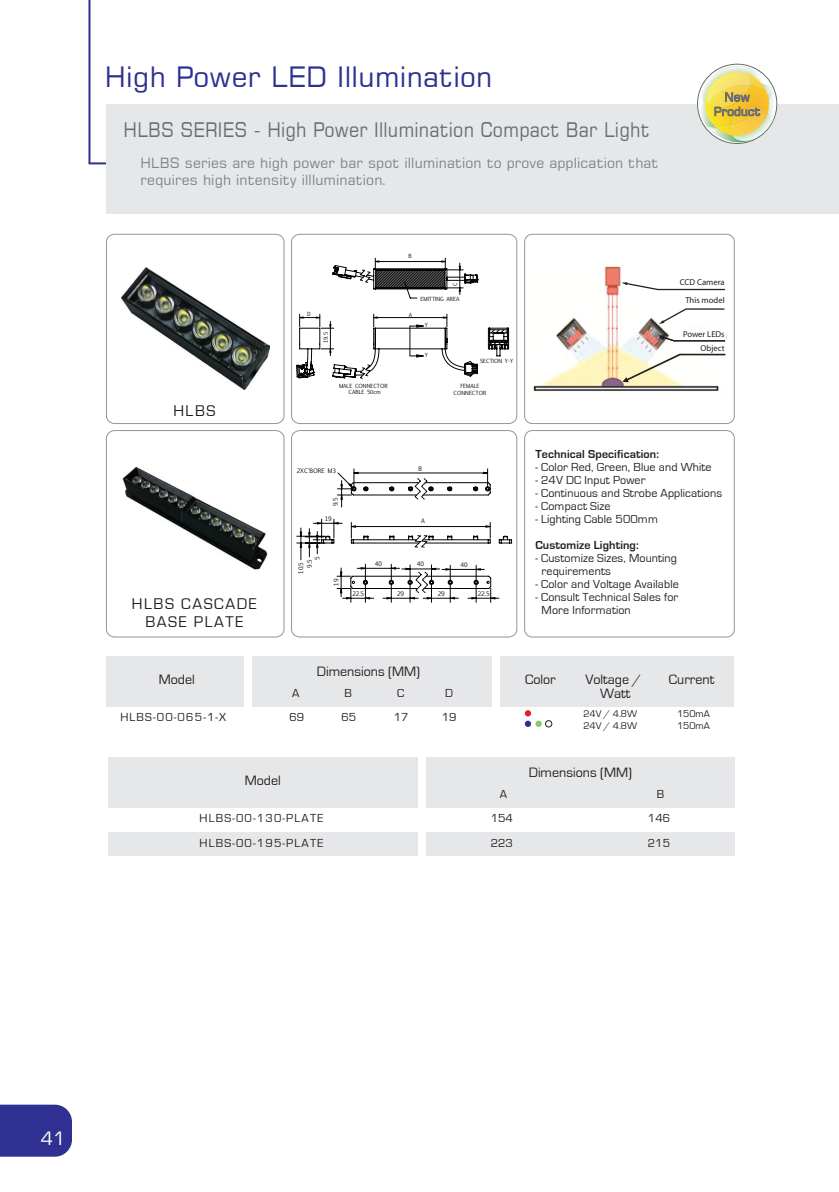
<style>
.page{position:relative;width:839px;height:1192px;background:#fff}
.page>*{position:absolute;margin:0;border:0;box-sizing:border-box;transform-origin:0 0}
.t1{font:28px "Square 721 BT";letter-spacing:.01em;color:#2e3092}
.t2{font:20px "Square 721 BT";letter-spacing:.01em;color:#6c6d70;scale:.9 1}
.t3{font:20px "Eurostile";color:#fff}
.t4{font:16px/18px "Eurostile";letter-spacing:.1em;color:#231f20;text-align:center}
.t5{font:14px/16.8px "Square 721 BT";letter-spacing:.01em;color:#808285}
.t6{font:14px/14px "Eurostile";color:#231f20;text-align:center}
.t7{font:12px/24.2px "Eurostile";letter-spacing:.01em;color:#231f20}
.t8{font:12px/24.2px "Eurostile";letter-spacing:.1em;color:#231f20}
.t9{font:700 12px "Eurostile";letter-spacing:.01em;color:#231f20}
.t10{font:10px/12px "Eurostile";color:#231f20}
.t11{font:8.6px/14.4px "Myriad Pro";color:#231f20;text-align:right}
.t12{font:6px "Euphemia CAS";color:#050504}
.t13{font:5.4px/6.4px "Euphemia CAS";color:#050504;text-align:center}
</style>
<div class="page">
<img style="left:533px;top:266px;width:194px;height:125px">
<div style="left:683px;top:276px;width:44px;height:12px;background:#fff"></div>
<div style="left:687px;top:298px;width:39px;height:9px;background:#fff"></div>
<div style="left:681px;top:330px;width:45px;height:10px;background:#fff"></div>
<div style="left:696px;top:345px;width:28px;height:8px;background:#fff"></div>
<svg style="left:622px;top:353px;width:104px;height:29px"></svg>
<div style="left:659px;top:306px;width:69px;height:18px;background:#fff"></div>
<svg style="left:658px;top:308px;width:67px;height:16px"></svg>
<div style="left:621px;top:281px;width:105px;height:13px;background:#fff"></div>
<svg style="left:622px;top:282px;width:103px;height:9px"></svg>
<svg style="left:658px;top:335px;width:68px;height:7px"></svg>
<div style="left:106px;top:656px;width:628px;height:71px;background:#e6e7e9"></div>
<div style="left:108px;top:757px;width:628px;height:98px;background:#e6e7e9"></div>
<div style="left:101px;top:808px;width:637px;height:24px;background:#fff"></div>
<div style="left:418px;top:749px;width:7px;height:118px;background:#fff"></div>
<div style="left:735px;top:749px;width:7px;height:118px;background:#fff"></div>
<div style="left:99px;top:707px;width:637px;height:24px;background:#fff"></div>
<svg style="left:525px;top:710px;width:6px;height:6px"></svg>
<div style="left:525px;top:720px;width:6px;height:7px;background:#2e3092;border-radius:50%"></div>
<div style="left:535px;top:720px;width:6px;height:7px;background:#87c765;border-radius:50%"></div>
<div style="left:545px;top:720px;width:7px;height:7px;border:1px solid #231f20;border-radius:50%"></div>
<hr style="left:88px;top:0;width:2px;height:163px;background:#2e3092">
<hr style="left:89px;top:162px;width:21px;height:2px;background:#2e3092">
<div style="left:244px;top:648px;width:7px;height:86px;background:#fff"></div>
<div style="left:492px;top:648px;width:7px;height:86px;background:#fff"></div>
<div style="left:106px;top:105px;width:732px;height:109px;background:#e6e7e9"></div>
<div style="left:106px;top:234px;width:178px;height:190px;border:1px solid #939598;border-radius:8px"></div>
<div style="left:524px;top:234px;width:210px;height:190px;border:1px solid #939598;border-radius:8px"></div>
<div style="left:524px;top:430px;width:210px;height:207px;border:1px solid #939598;border-radius:8px"></div>
<div style="left:106px;top:430px;width:178px;height:207px;border:1px solid #939598;border-radius:8px"></div>
<div style="left:291px;top:234px;width:226px;height:190px;border:1px solid #939598;border-radius:8px"></div>
<div style="left:291px;top:430px;width:226px;height:207px;border:1px solid #939598;border-radius:8px"></div>
<svg style="left:698px;top:66px;width:78px;height:76px"></svg>
<img style="left:121px;top:268px;width:148px;height:122px">
<img style="left:122px;top:466px;width:146px;height:104px">
<svg style="left:297px;top:469px;width:215px;height:133px"></svg>
<svg style="left:488px;top:328px;width:21px;height:28px"></svg>
<svg style="left:296px;top:258px;width:181px;height:120px"></svg>
<div style="left:0;top:1104px;width:72px;height:52px;background:#2e3092"></div>
<h1 class="t1" style="left:105px;top:59px;width:389px">High Power LED Illumination</h1>
<h2 class="t2" style="left:124px;top:117px;width:586px">HLBS SERIES - High Power Illumination Compact Bar Light</h2>
<p class="t5" style="left:141px;top:154px;width:519px">HLBS series are high power bar spot illumination to prove application that requires high intensity illlumination.</p>
<h3 class="t4" style="left:173px;top:402px;width:44px">HLBS</h3>
<h3 class="t4" style="left:132px;top:594px;width:126px">HLBS CASCADE<br>BASE PLATE</h3>
<p class="t13" style="left:307px;top:310px;width:5px">D</p>
<p class="t13" style="left:322px;top:343px;width:12px;rotate:-90deg">19.5</p>
<p class="t13" style="left:339px;top:383px;width:50px">MALE CONNECTOR<br>CABLE 50cm</p>
<p class="t13" style="left:408px;top:253px;width:5px">B</p>
<p class="t13" style="left:409px;top:311px;width:5px">A</p>
<p class="t13" style="left:452px;top:286px;width:5px;rotate:-90deg">C</p>
<p class="t13" style="left:420px;top:296px;width:40px">EMITTING AREA</p>
<p class="t13" style="left:424px;top:322px;width:5px">Y</p>
<p class="t13" style="left:424px;top:352px;width:5px">Y</p>
<p class="t13" style="left:480px;top:357px;width:35px">SECTION Y-Y</p>
<p class="t13" style="left:453px;top:383px;width:34px">FEMALE<br>CONNECTOR</p>
<p class="t12" style="left:297px;top:466px;width:41px">2XC'BORE M3</p>
<p class="t12" style="left:418px;top:464px;width:5px">B</p>
<p class="t12" style="left:331px;top:506px;width:10px;rotate:-90deg">9.5</p>
<p class="t12" style="left:325px;top:514px;width:8px">19</p>
<p class="t12" style="left:421px;top:516px;width:5px">A</p>
<p class="t12" style="left:313px;top:559px;width:5px;rotate:-90deg">5</p>
<p class="t12" style="left:305px;top:567px;width:10px;rotate:-90deg">9.5</p>
<p class="t12" style="left:297px;top:573px;width:13px;rotate:-90deg">10.5</p>
<p class="t12" style="left:375px;top:559px;width:8px">40</p>
<p class="t12" style="left:417px;top:559px;width:8px">40</p>
<p class="t12" style="left:460px;top:560px;width:8px">40</p>
<p class="t12" style="left:332px;top:585px;width:8px;rotate:-90deg">19</p>
<p class="t12" style="left:352px;top:589px;width:13px">22.5</p>
<p class="t12" style="left:397px;top:589px;width:8px">29</p>
<p class="t12" style="left:437px;top:589px;width:8px">29</p>
<p class="t12" style="left:477px;top:589px;width:13px">22.5</p>
<p class="t11" style="left:679px;top:274px;width:46px">CCD Camera</p>
<p class="t11" style="left:685px;top:293px;width:41px">This model</p>
<p class="t11" style="left:683px;top:326px;width:43px">Power LEDs<br>Object</p>
<p class="t9" style="left:535px;top:447px;width:125px">Technical Specification:</p>
<p class="t7" style="left:535px;top:455px;width:178px">- Color Red, Green, Blue and White</p>
<p class="t7" style="left:535px;top:468px;width:112px">- 24V DC Input Power</p>
<p class="t7" style="left:535px;top:481px;width:188px">- Continuous and Strobe Applications</p>
<p class="t7" style="left:535px;top:494px;width:76px">- Compact Size</p>
<p class="t7" style="left:535px;top:507px;width:124px">- Lighting Cable 500mm</p>
<p class="t9" style="left:535px;top:538px;width:105px">Customize Lighting:</p>
<p class="t7" style="left:541px;top:551px;width:137px;line-height:13px;text-indent:-6px">- Customize Sizes, Mounting requirements</p>
<p class="t7" style="left:535px;top:572px;width:145px">- Color and Voltage Available</p>
<p class="t7" style="left:541px;top:590px;width:138px;line-height:13px;text-indent:-6px">- Consult Technical Sales for<br>More Information</p>
<p class="t6" style="left:159px;top:672px;width:37px">Model</p>
<p class="t8" style="left:120px;top:705px;width:107px">HLBS-00-065-1-X</p>
<p class="t6" style="left:317px;top:665px;width:105px">Dimensions (MM)</p>
<p class="t7" style="left:292px;top:680px;width:9px">A</p>
<p class="t7" style="left:344px;top:680px;width:9px">B</p>
<p class="t7" style="left:397px;top:680px;width:9px">C</p>
<p class="t7" style="left:445px;top:680px;width:9px">D</p>
<p class="t7" style="left:289px;top:705px;width:16px">69</p>
<p class="t7" style="left:341px;top:705px;width:16px">65</p>
<p class="t7" style="left:394px;top:705px;width:16px">17</p>
<p class="t7" style="left:441px;top:705px;width:16px">19</p>
<p class="t6" style="left:245px;top:773px;width:37px">Model</p>
<p class="t8" style="left:200px;top:806px;width:125px">HLBS-00-130-PLATE<br>HLBS-00-195-PLATE</p>
<p class="t6" style="left:525px;top:672px;width:32px">Color</p>
<p class="t6" style="left:585px;top:672px;width:58px">Voltage /<br>Watt</p>
<p class="t6" style="left:668px;top:672px;width:47px">Current</p>
<p class="t10" style="left:677px;top:707px;width:34px">150mA<br>150mA</p>
<p class="t10" style="left:583px;top:707px;width:55px">24V / 4.8W<br>24V / 4.8W</p>
<p class="t7" style="left:499px;top:781px;width:9px">A</p>
<p class="t7" style="left:491px;top:806px;width:24px">154<br>223</p>
<p class="t6" style="left:529px;top:766px;width:105px">Dimensions (MM)</p>
<p class="t7" style="left:656px;top:781px;width:9px">B</p>
<p class="t7" style="left:648px;top:806px;width:24px">146<br>215</p>
<h2 class="t3" style="left:41px;top:1127px;width:26px">41</h2>
</div>
